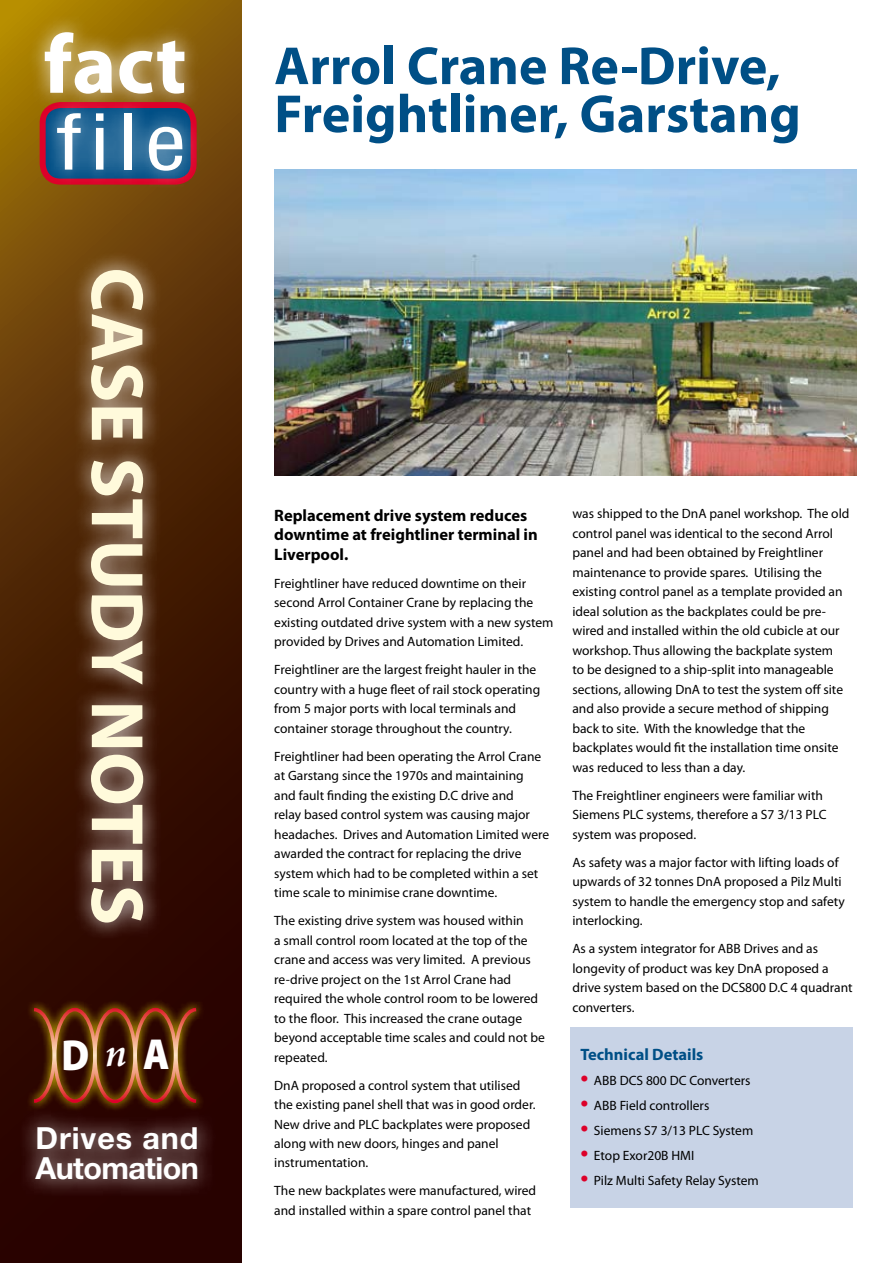
<style>
.page{position:relative;width:893px;height:1263px;background:#fff}
.page>*{position:absolute;margin:0;border:0;box-sizing:border-box;transform-origin:0 0}
.t1{font:700 84px "Myriad Pro";color:#fff}
.t2{font:700 75px "Myriad Pro";color:#fffadb}
.t3{font:condensed 75px "Helvetica";color:#fff;scale:1.27 1}
.t4{font:700 54px/48px "Myriad Pro";color:#004f86}
.t5{font:900 43.65px "Myriad Pro";color:#fff;scale:.9 1}
.t6{font:700 30.45px/30.3px "Helvetica Neue";letter-spacing:-.02em;color:#fff}
.t7{font:700 16.5px/19.5px "Myriad Pro";color:#000}
.t8{font:700 16.5px "Myriad Pro";color:#004f86}
.t9{font:13.5px/19.5px "Myriad Pro";color:#000}
.s1{font-family:"Minion Pro";font-weight:600;font-style:italic;font-size:40.65px}
.s2{font-size:28.5px;color:#dd0029}
</style>
<div class="page">
<svg style="left:0;top:0;width:241px;height:1263px;background:#4b2303"></svg>
<div style="left:26px;top:14px;width:177px;height:98px;background:#fff;opacity:.75"></div>
<div style="left:39px;top:95px;width:162px;height:94px;background:#fff;opacity:.75"></div>
<div style="left:72px;top:251px;width:90px;height:690px;background:#fff;opacity:.75"></div>
<img style="left:274px;top:169px;width:583px;height:306px">
<div style="left:570px;top:1027px;width:283px;height:181px;background:#c8d3e6"></div>
<svg style="left:26px;top:998px;width:179px;height:110px;background:#4b1e06"></svg>
<div style="left:53px;top:1008px;width:44px;height:95px;border:3px solid #fff;border-radius:50%"></div>
<div style="left:93px;top:1008px;width:44px;height:95px;border:3px solid #fff;border-radius:50%"></div>
<div style="left:134px;top:1008px;width:43px;height:95px;border:3px solid #fff;border-radius:50%"></div>
<svg style="left:172px;top:1006px;width:28px;height:98px;background:#602f13"></svg>
<svg style="left:31px;top:1006px;width:27px;height:98px;background:#633214"></svg>
<div style="left:18px;top:1108px;width:199px;height:90px;background:#fff;opacity:.75"></div>
<h1 class="t1" style="left:44px;top:17px;width:145px">fact</h1>
<h2 class="t3" style="left:56px;top:95px;width:105px">file</h2>
<h2 class="t2" style="left:159px;top:267px;width:659px;rotate:90deg">CASE STUDY NOTES</h2>
<h3 class="t5" style="left:61px;top:1030px;width:122px">D<span class="s1">n</span>A</h3>
<h3 class="t6" style="left:36px;top:1122px;width:165px">Drives and<br>Automation</h3>
<h3 class="t4" style="left:274px;top:43px;width:528px">Arrol Crane Re-Drive,<br>Freightliner, Garstang</h3>
<p class="t7" style="left:274px;top:505px;width:265px">Replacement drive system reduces downtime at freightliner terminal in<br>Liverpool.</p>
<p class="t9" style="left:274px;top:573px;width:281px">Freightliner have reduced downtime on their second Arrol Container Crane by replacing the existing outdated drive system with a new system provided by Drives and Automation Limited.</p>
<p class="t9" style="left:274px;top:660px;width:267px">Freightliner are the largest freight hauler in the country with a huge fleet of rail stock operating from 5 major ports with local terminals and container storage throughout the country.</p>
<p class="t9" style="left:274px;top:746px;width:276px">Freightliner had been operating the Arrol Crane at Garstang since the 1970s and maintaining<br>and fault finding the existing D.C drive and<br>relay based control system was causing major headaches. Drives and Automation Limited were awarded the contract for replacing the drive system which had to be completed within a set time scale to minimise crane downtime.</p>
<p class="t9" style="left:274px;top:911px;width:272px">The existing drive system was housed within<br>a small control room located at the top of the crane and access was very limited. A previous re-drive project on the 1st Arrol Crane had required the whole control room to be lowered to the floor. This increased the crane outage beyond acceptable time scales and could not be repeated.</p>
<p class="t9" style="left:274px;top:1075px;width:263px">DnA proposed a control system that utilised the existing panel shell that was in good order.<br>New drive and PLC backplates were proposed along with new doors, hinges and panel instrumentation.</p>
<p class="t9" style="left:274px;top:1181px;width:263px">The new backplates were manufactured, wired and installed within a spare control panel that</p>
<p class="t9" style="left:572px;top:504px;width:279px">was shipped to the DnA panel workshop. The old control panel was identical to the second Arrol panel and had been obtained by Freightliner maintenance to provide spares. Utilising the existing control panel as a template provided an ideal solution as the backplates could be pre&shy;wired and installed within the old cubicle at our workshop. Thus allowing the backplate system<br>to be designed to a ship-split into manageable sections, allowing DnA to test the system off site and also provide a secure method of shipping back to site. With the knowledge that the backplates would fit the installation time onsite was reduced to less than a day.</p>
<p class="t9" style="left:572px;top:785px;width:256px">The Freightliner engineers were familiar with<br>Siemens PLC systems, therefore a S7 3/13 PLC system was proposed.</p>
<p class="t9" style="left:572px;top:852px;width:274px">As safety was a major factor with lifting loads of upwards of 32 tonnes DnA proposed a Pilz Multi system to handle the emergency stop and safety interlocking.</p>
<p class="t9" style="left:572px;top:939px;width:282px">As a system integrator for ABB Drives and as longevity of product was key DnA proposed a drive system based on the DCS800 D.C 4 quadrant converters.</p>
<p class="t8" style="left:580px;top:1045px;width:124px">Technical Details</p>
<p class="t9" style="left:580px;top:1070px;width:172px"><span class="s2">•</span> ABB DCS 800 DC Converters</p>
<p class="t9" style="left:580px;top:1095px;width:130px"><span class="s2">•</span> ABB Field controllers</p>
<p class="t9" style="left:580px;top:1120px;width:174px"><span class="s2">•</span> Siemens S7 3/13 PLC System</p>
<p class="t9" style="left:580px;top:1145px;width:115px"><span class="s2">•</span> Etop Exor20B HMI</p>
<p class="t9" style="left:580px;top:1170px;width:180px"><span class="s2">•</span> Pilz Multi Safety Relay System</p>
</div>
